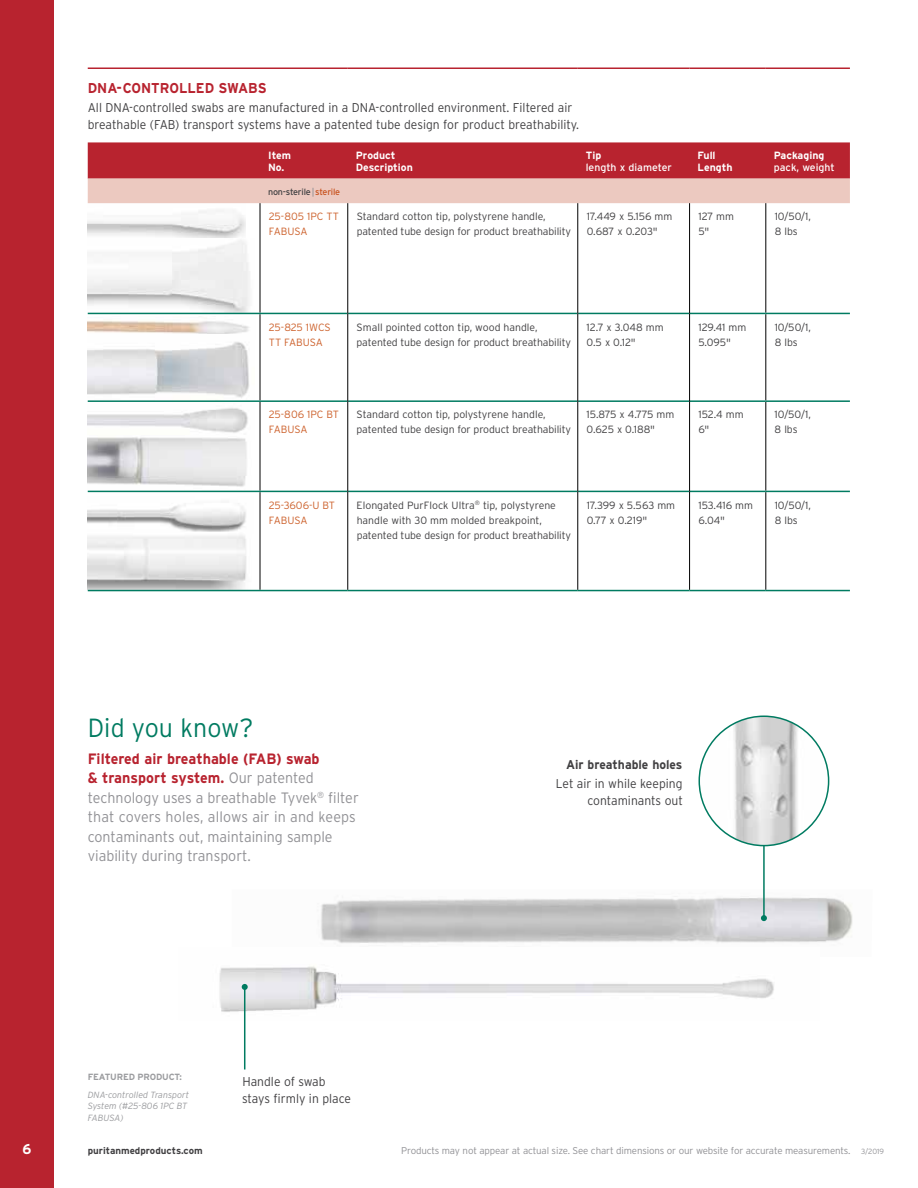
<style>
.page{position:relative;width:918px;height:1188px;background:#fff}
.page>*{position:absolute;margin:0;border:0;box-sizing:border-box;transform-origin:0 0}
.t1{font:300 26.25px "Interstate";letter-spacing:.005em;color:#007b61;scale:.95 1}
.t2{font:300 15px/19.5px "Interstate";color:#919195;scale:.95 1}
.t3{font:700 14.25px "Interstate";color:#b8232f;scale:.95 1}
.t4{font:700 14.25px "Interstate";color:#fff;scale:.95 1}
.t5{font:300 12.75px/16.5px "Interstate";color:#414042;scale:.95 1}
.t6{font:700 12.75px "Interstate";color:#414042;scale:.95 1}
.t7{font:300 10.5px/15px "Interstate";letter-spacing:-.01em;color:#414042}
.t8{font:300 10.5px/15px "Interstate";color:#cd622d}
.t9{font:700 10.5px/12px "Interstate";color:#fff}
.t10{font:10.5px "Interstate";color:#fff}
.t11{font:300 9.75px "Interstate";letter-spacing:-.015em;color:#919195}
.t12{font:700 9.75px "Interstate";color:#414042}
.t13{font:italic 300 9px/11.2px "Interstate";letter-spacing:-.005em;color:#9b9c9f}
.t14{font:9px "Interstate";letter-spacing:-.025em;color:#414042}
.t15{font:700 9px "Interstate";letter-spacing:-.015em;color:#9b9c9f}
.s1{color:#919195}
.s2{color:#c8531f}
.s3{font-weight:700;color:#b8232f}
.s4{font-size:7.5px}
</style>
<div class="page">
<img style="left:88px;top:503px;width:165px;height:87px">
<img style="left:321px;top:896px;width:532px;height:47px">
<img style="left:88px;top:203px;width:158px;height:35px">
<img style="left:88px;top:240px;width:166px;height:73px">
<img style="left:88px;top:320px;width:161px;height:14px">
<img style="left:88px;top:342px;width:161px;height:91px">
<img style="left:88px;top:437px;width:159px;height:50px">
<svg style="left:88px;top:142px;width:762px;height:61px;background:#cd676b"></svg>
<hr style="left:765px;top:203px;width:1px;height:110px;background:#000">
<hr style="left:765px;top:314px;width:1px;height:86px;background:#000">
<hr style="left:765px;top:402px;width:1px;height:89px;background:#000">
<hr style="left:765px;top:492px;width:1px;height:98px;background:#000">
<hr style="left:260px;top:203px;width:1px;height:110px;background:#000">
<hr style="left:260px;top:314px;width:1px;height:86px;background:#000">
<hr style="left:260px;top:402px;width:1px;height:89px;background:#000">
<hr style="left:260px;top:492px;width:1px;height:98px;background:#000">
<hr style="left:88px;top:313px;width:172px;height:1px;background:#007b61">
<hr style="left:260px;top:313px;width:87px;height:1px;background:#007b61">
<hr style="left:348px;top:313px;width:229px;height:1px;background:#007b61">
<hr style="left:578px;top:313px;width:111px;height:1px;background:#007b61">
<hr style="left:690px;top:313px;width:76px;height:1px;background:#007b61">
<hr style="left:766px;top:313px;width:84px;height:1px;background:#007b61">
<hr style="left:88px;top:400px;width:172px;height:2px;background:#007b61">
<hr style="left:260px;top:400px;width:87px;height:2px;background:#007b61">
<hr style="left:348px;top:400px;width:229px;height:2px;background:#007b61">
<hr style="left:578px;top:400px;width:111px;height:2px;background:#007b61">
<hr style="left:690px;top:400px;width:76px;height:2px;background:#007b61">
<hr style="left:766px;top:400px;width:84px;height:2px;background:#007b61">
<hr style="left:88px;top:491px;width:172px;height:1px;background:#007b61">
<hr style="left:88px;top:590px;width:172px;height:1px;background:#007b61">
<hr style="left:260px;top:491px;width:87px;height:1px;background:#007b61">
<hr style="left:260px;top:590px;width:88px;height:1px;background:#007b61">
<hr style="left:348px;top:491px;width:229px;height:1px;background:#007b61">
<hr style="left:578px;top:491px;width:111px;height:1px;background:#007b61">
<hr style="left:690px;top:491px;width:76px;height:1px;background:#007b61">
<hr style="left:348px;top:590px;width:230px;height:1px;background:#007b61">
<hr style="left:578px;top:590px;width:112px;height:1px;background:#007b61">
<hr style="left:690px;top:590px;width:76px;height:1px;background:#007b61">
<hr style="left:766px;top:491px;width:84px;height:1px;background:#007b61">
<hr style="left:766px;top:590px;width:84px;height:1px;background:#007b61">
<hr style="left:577px;top:203px;width:1px;height:110px;background:#000">
<hr style="left:577px;top:313px;width:1px;height:88px;background:#000">
<hr style="left:577px;top:401px;width:1px;height:90px;background:#000">
<hr style="left:577px;top:491px;width:1px;height:99px;background:#000">
<hr style="left:347px;top:203px;width:1px;height:110px;background:#000">
<hr style="left:347px;top:313px;width:1px;height:88px;background:#000">
<hr style="left:347px;top:401px;width:1px;height:90px;background:#000">
<hr style="left:347px;top:491px;width:1px;height:99px;background:#000">
<hr style="left:88px;top:68px;width:172px;height:1px;background:#b8232f">
<hr style="left:260px;top:68px;width:88px;height:1px;background:#b8232f">
<hr style="left:348px;top:68px;width:230px;height:1px;background:#b8232f">
<hr style="left:578px;top:68px;width:112px;height:1px;background:#b8232f">
<hr style="left:690px;top:68px;width:76px;height:1px;background:#b8232f">
<hr style="left:766px;top:68px;width:84px;height:1px;background:#b8232f">
<hr style="left:689px;top:203px;width:1px;height:110px;background:#000">
<hr style="left:689px;top:313px;width:1px;height:88px;background:#000">
<hr style="left:689px;top:401px;width:1px;height:90px;background:#000">
<hr style="left:689px;top:491px;width:1px;height:99px;background:#000">
<hr style="left:763px;top:845px;width:2px;height:73px;background:#007b61">
<svg style="left:761px;top:915px;width:6px;height:6px"></svg>
<img style="left:699px;top:716px;width:130px;height:130px;border-radius:65px">
<img style="left:219px;top:966px;width:555px;height:55px">
<hr style="left:244px;top:987px;width:1px;height:83px;background:#007b61">
<svg style="left:242px;top:984px;width:6px;height:6px"></svg>
<div style="left:0;top:0;width:54px;height:1188px;background:#b8232f"></div>
<h3 class="t3" style="left:88px;top:80px;width:190px">DNA-CONTROLLED SWABS</h3>
<p class="t5" style="left:88px;top:100px;width:519px">All DNA-controlled swabs are manufactured in a DNA-controlled environment. Filtered air breathable (FAB) transport systems have a patented tube design for product breathability.</p>
<p class="t9" style="left:268px;top:149px;width:24px">Item<br>No.</p>
<p class="t9" style="left:356px;top:149px;width:58px">Product<br>Description</p>
<p class="t9" style="left:586px;top:149px;width:17px">Tip</p>
<p class="t10" style="left:586px;top:161px;width:88px">length x diameter</p>
<p class="t9" style="left:698px;top:149px;width:36px">Full<br>Length</p>
<p class="t9" style="left:774px;top:149px;width:52px">Packaging</p>
<p class="t10" style="left:774px;top:161px;width:62px">pack, weight</p>
<p class="t14" style="left:268px;top:186px;width:74px">non-sterile<span class="s1">|</span><span class="s2">sterile</span></p>
<p class="t8" style="left:269px;top:209px;width:71px">25-805 1PC TT<br>FABUSA</p>
<p class="t7" style="left:357px;top:209px;width:216px">Standard cotton tip, polystyrene handle, patented tube design for product breathability</p>
<p class="t7" style="left:587px;top:209px;width:87px">17.449 x 5.156 mm<br>0.687 x 0.203"</p>
<p class="t7" style="left:698px;top:209px;width:37px">127 mm<br>5"</p>
<p class="t7" style="left:775px;top:209px;width:38px">10/50/1,<br>8 lbs</p>
<p class="t8" style="left:269px;top:319px;width:63px">25-825 1WCS<br>TT FABUSA</p>
<p class="t7" style="left:357px;top:319px;width:216px">Small pointed cotton tip, wood handle, patented tube design for product breathability</p>
<p class="t7" style="left:587px;top:319px;width:78px">12.7 x 3.048 mm<br>0.5 x 0.12"</p>
<p class="t7" style="left:698px;top:319px;width:49px">129.41 mm<br>5.095"</p>
<p class="t7" style="left:775px;top:319px;width:38px">10/50/1,<br>8 lbs</p>
<p class="t8" style="left:269px;top:407px;width:72px">25-806 1PC BT<br>FABUSA</p>
<p class="t7" style="left:357px;top:407px;width:216px">Standard cotton tip, polystyrene handle, patented tube design for product breathability</p>
<p class="t7" style="left:587px;top:407px;width:89px">15.875 x 4.775 mm<br>0.625 x 0.188"</p>
<p class="t7" style="left:698px;top:407px;width:47px">152.4 mm<br>6"</p>
<p class="t7" style="left:775px;top:407px;width:38px">10/50/1,<br>8 lbs</p>
<p class="t8" style="left:269px;top:497px;width:68px">25-3606-U BT<br>FABUSA</p>
<p class="t7" style="left:357px;top:497px;width:216px">Elongated PurFlock Ultra<sup>®</sup> tip, polystyrene handle with 30 mm molded breakpoint, patented tube design for product breathability</p>
<p class="t7" style="left:587px;top:497px;width:90px">17.399 x 5.563 mm<br>0.77 x 0.219"</p>
<p class="t7" style="left:698px;top:497px;width:56px">153.416 mm<br>6.04"</p>
<p class="t7" style="left:775px;top:497px;width:38px">10/50/1,<br>8 lbs</p>
<h1 class="t1" style="left:88px;top:714px;width:176px">Did you know?</h1>
<h2 class="t2" style="left:88px;top:749px;width:287px"><span class="s3">Filtered air breathable (FAB) swab<br>&amp; transport system.</span> Our patented technology uses a breathable Tyvek<sup>®</sup> filter that covers holes, allows air in and keeps contaminants out, maintaining sample viability during transport.</h2>
<p class="t15" style="left:88px;top:1072px;width:96px">FEATURED PRODUCT:</p>
<p class="t13" style="left:88px;top:1089px;width:103px">DNA-controlled Transport<br>System (#25-806 1PC BT<br>FABUSA)</p>
<p class="t5" style="left:242px;top:1073px;width:116px">Handle of swab stays firmly in place</p>
<p class="t6" style="left:566px;top:757px;width:124px">Air breathable holes</p>
<p class="t5" style="left:556px;top:775px;width:135px;text-align:right">Let air in while keeping contaminants out</p>
<h3 class="t4" style="left:23px;top:1141px;width:11px">6</h3>
<p class="t12" style="left:88px;top:1145px;width:116px">puritanmedproducts.com</p>
<p class="t11" style="left:401px;top:1145px;width:485px">Products may not appear at actual size. See chart dimensions or our website for accurate measurements. <span class="s4">3/2019</span></p>
</div>
